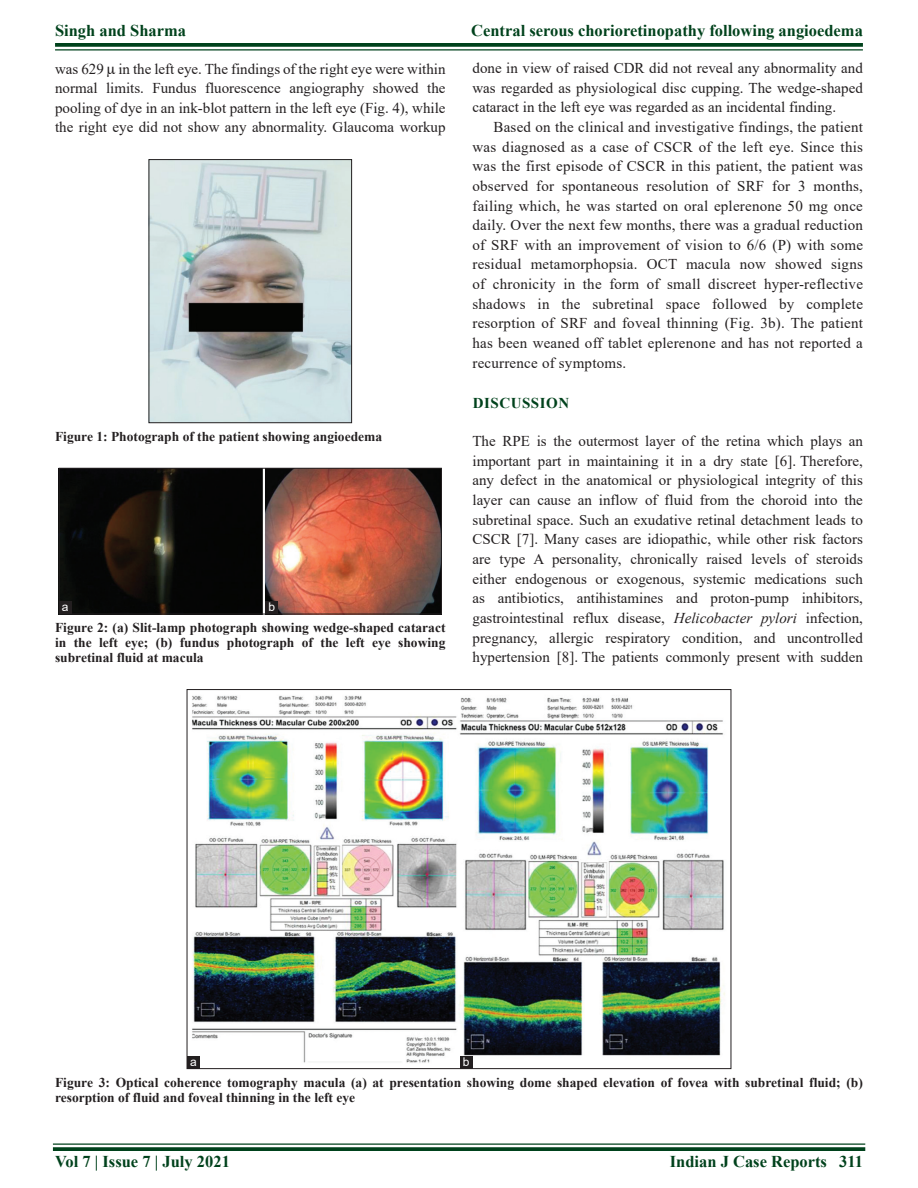
<style>
.page{position:relative;width:918px;height:1188px;background:#fff}
.page>*{position:absolute;margin:0;border:0;box-sizing:border-box;transform-origin:0 0}
.RF{font:700 16.5px "Times New Roman";color:#00421c}
.TX{font:15px/19.6px "Times New Roman";color:#231f20;text-align:justify}
.TXFL{font:15px/19.6px "Times New Roman";color:#231f20;text-align:justify}
.t1{font:700 15px "Times New Roman";letter-spacing:.035em;color:#00421c}
.FGC{font:700 13.5px/15px "Times New Roman";color:#231f20;text-align:justify}
.LABEL{font:12px "Arial";color:#fff}
.s1{font-style:italic}
</style>
<div class="page">
<hr style="left:53px;top:1143px;width:812px;height:2px;background:#00421c">
<svg style="left:53px;top:1147px;width:812px;height:4px;background:#0f4d29"></svg>
<svg style="left:55px;top:43px;width:808px;height:4px;background:#0f4d29"></svg>
<hr style="left:55px;top:49px;width:808px;height:2px;background:#00421c">
<img style="left:151px;top:161px;width:199px;height:260px">
<div style="left:149px;top:159px;width:203px;height:264px;border:1px solid #231f20"></div>
<img style="left:61px;top:470px;width:379px;height:142px">
<div style="left:59px;top:468px;width:383px;height:146px;border:1px solid #231f20"></div>
<div style="left:265px;top:601px;width:13px;height:13px;background:#231f20"></div>
<div style="left:59px;top:602px;width:13px;height:12px;background:#231f20"></div>
<img style="left:192px;top:695px;width:533px;height:372px">
<div style="left:460px;top:1056px;width:12px;height:13px;background:#231f20"></div>
<div style="left:187px;top:1056px;width:13px;height:13px;background:#231f20"></div>
<p class="RF" style="left:55px;top:18px;width:133px">Singh and Sharma</p>
<p class="RF" style="left:471px;top:18px;width:393px">Central serous chorioretinopathy following angioedema</p>
<p class="TX" style="left:55px;top:59px;width:392px">was 629 in the left eye. The findings of the right eye were within normal limits. Fundus fluorescence angiography showed the pooling of dye in an ink-blot pattern in the left eye (Fig. 4), while the right eye did not show any abnormality. Glaucoma workup</p>
<p class="TX" style="left:472px;top:58px;width:392px">done in view of raised CDR did not reveal any abnormality and was regarded as physiological disc cupping. The wedge-shaped cataract in the left eye was regarded as an incidental finding.</p>
<p class="TX" style="left:472px;top:117px;width:392px;text-indent:21px">Based on the clinical and investigative findings, the patient was diagnosed as a case of CSCR of the left eye. Since this was the first episode of CSCR in this patient, the patient was observed for spontaneous resolution of SRF for 3 months, failing which, he was started on oral eplerenone 50 mg once daily. Over the next few months, there was a gradual reduction of SRF with an improvement of vision to 6/6 (P) with some residual metamorphopsia. OCT macula now showed signs of chronicity in the form of small discreet hyper-reflective shadows in the subretinal space followed by complete resorption of SRF and foveal thinning (Fig. 3b). The patient has been weaned off tablet eplerenone and has not reported a recurrence of symptoms.</p>
<h1 class="t1" style="left:473px;top:393px;width:98px">DISCUSSION</h1>
<p class="TXFL" style="left:472px;top:431px;width:392px">The RPE is the outermost layer of the retina which plays an important part in maintaining it in a dry state [6]. Therefore, any defect in the anatomical or physiological integrity of this layer can cause an inflow of fluid from the choroid into the subretinal space. Such an exudative retinal detachment leads to CSCR [7]. Many cases are idiopathic, while other risk factors are type A personality, chronically raised levels of steroids either endogenous or exogenous, systemic medications such as antibiotics, antihistamines and proton-pump inhibitors, gastrointestinal reflux disease, <span class="s1">Helicobacter pylori</span> infection, pregnancy, allergic respiratory condition, and uncontrolled hypertension [8]. The patients commonly present with sudden</p>
<p class="FGC" style="left:55px;top:429px;width:329px">Figure 1: Photograph of the patient showing angioedema</p>
<p class="LABEL" style="left:62px;top:599px;width:8px">a</p>
<p class="LABEL" style="left:268px;top:598px;width:8px">b</p>
<p class="FGC" style="left:55px;top:620px;width:392px">Figure 2: (a) Slit-lamp photograph showing wedge-shaped cataract in the left eye; (b) fundus photograph of the left eye showing subretinal fluid at macula</p>
<p class="LABEL" style="left:190px;top:1053px;width:8px">a</p>
<p class="LABEL" style="left:463px;top:1053px;width:8px">b</p>
<p class="FGC" style="left:55px;top:1075px;width:809px">Figure 3: Optical coherence tomography macula (a) at presentation showing dome shaped elevation of fovea with subretinal fluid; (b) resorption of fluid and foveal thinning in the left eye</p>
<p class="RF" style="left:55px;top:1150px;width:176px">Vol 7 | Issue 7 | July 2021</p>
<p class="RF" style="left:670px;top:1150px;width:195px">Indian J Case Reports 311</p>
</div>
